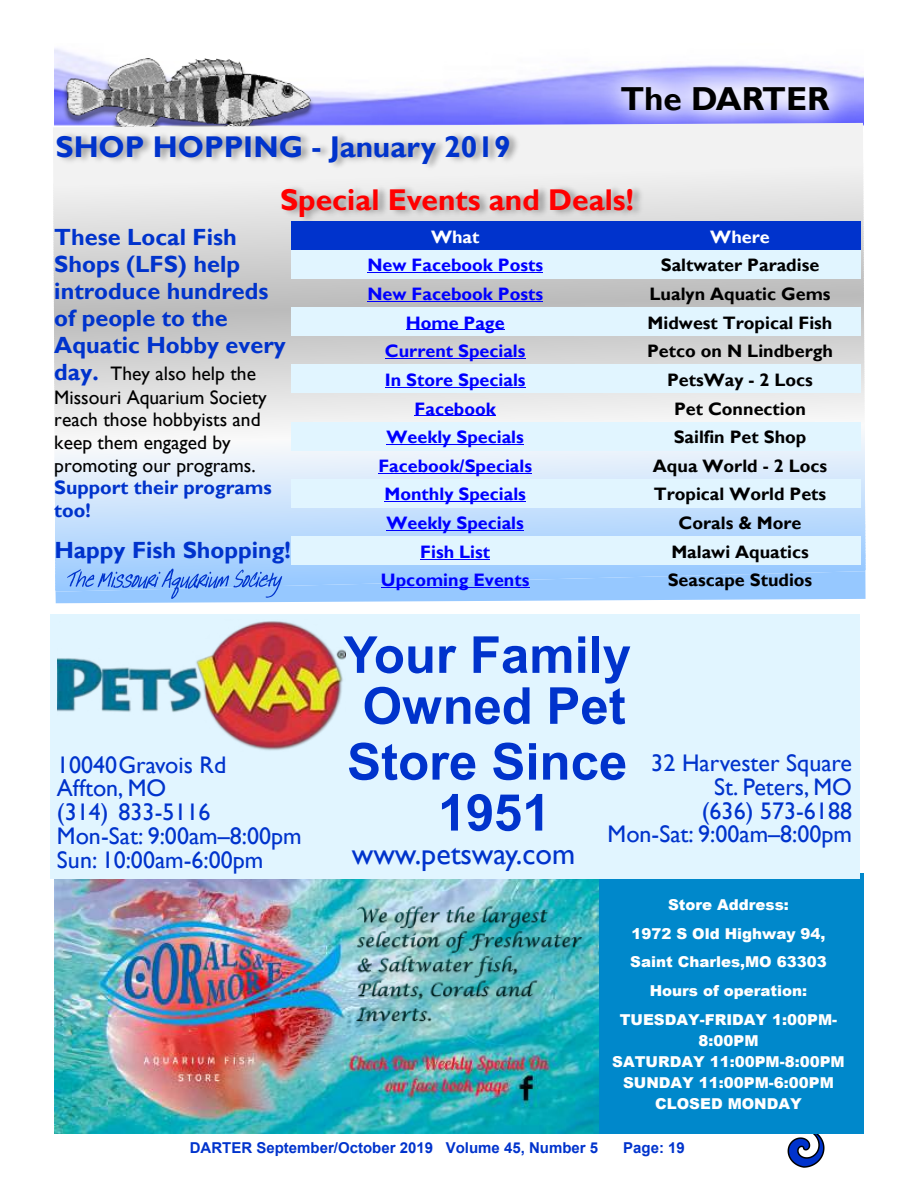
<style>
.page{position:relative;width:918px;height:1188px;background:#fff}
.page>*{position:absolute;margin:0;border:0;box-sizing:border-box;transform-origin:0 0}
.t1{font:700 51px/51px "Arial";color:#03c;text-align:center}
.t2{font:700 33.15px "Gill Sans";color:#000}
.t3{font:700 30px "Gill Sans";color:#03c}
.t4{font:700 30px "Gill Sans";color:#f00}
.t5{font:30px "Gill Sans";color:#03c}
.t6{font:24px/23.9px "Gill Sans";color:#03c}
.t7{font:700 23.4px/27.2px "Gill Sans";color:#03c}
.t8{font:19.5px/22.8px "Gill Sans";color:#000}
.t9{font:700 19.5px/22.6px "Gill Sans";color:#03c}
.t10{font:700 18px "Gill Sans";color:#000}
.t11{font:700 18px "Gill Sans";color:#00f}
.t12{font:700 18px "Gill Sans";color:#fff}
.t13{font:900 15px/28.7px "Arial";color:#fff;text-align:center}
.t14{font:700 15px "Arial";color:#03c}
.s1{font-weight:700;font-size:23.4px;color:#03c}
</style>
<div class="page">
<img style="left:54px;top:48px;width:532px;height:69px">
<img style="left:61px;top:59px;width:255px;height:58px">
<img style="left:66px;top:59px;width:245px;height:58px">
<svg style="left:787px;top:1134px;width:38px;height:34px"></svg>
<div style="left:438px;top:873px;width:426px;height:261px;background:#0088cb"></div>
<img style="left:54px;top:878px;width:545px;height:256px">
<img style="left:346px;top:895px;width:253px;height:176px">
<img style="left:53px;top:117px;width:811px;height:46px">
<svg style="left:53px;top:163px;width:813px;height:440px;background:#c9d9ec"></svg>
<div style="left:50px;top:614px;width:810px;height:264px;background:#e1f5ff"></div>
<img style="left:58px;top:621px;width:287px;height:130px">
<h2 class="t2" style="left:620px;top:87px;width:211px">The DARTER</h2>
<h3 class="t3" style="left:56px;top:136px;width:457px">SHOP HOPPING - January 2019</h3>
<h3 class="t4" style="left:280px;top:189px;width:355px">Special Events and Deals!</h3>
<p class="t12" style="left:431px;top:230px;width:50px">What</p>
<p class="t12" style="left:710px;top:230px;width:61px">Where</p>
<p class="t11" style="left:367px;top:259px;width:177px">New Facebook Posts</p>
<p class="t10" style="left:661px;top:259px;width:160px">Saltwater Paradise</p>
<p class="t11" style="left:367px;top:288px;width:177px">New Facebook Posts</p>
<p class="t10" style="left:650px;top:288px;width:183px">Lualyn Aquatic Gems</p>
<p class="t11" style="left:406px;top:316px;width:100px">Home Page</p>
<p class="t10" style="left:648px;top:316px;width:186px">Midwest Tropical Fish</p>
<p class="t11" style="left:385px;top:345px;width:142px">Current Specials</p>
<p class="t10" style="left:647px;top:345px;width:187px">Petco on N Lindbergh</p>
<p class="t11" style="left:385px;top:373px;width:142px">In Store Specials</p>
<p class="t10" style="left:667px;top:373px;width:147px">PetsWay - 2 Locs</p>
<p class="t11" style="left:415px;top:402px;width:83px">Facebook</p>
<p class="t10" style="left:674px;top:402px;width:133px">Pet Connection</p>
<p class="t11" style="left:387px;top:431px;width:139px">Weekly Specials</p>
<p class="t10" style="left:674px;top:431px;width:134px">Sailfin Pet Shop</p>
<p class="t11" style="left:378px;top:459px;width:155px">Facebook/Specials</p>
<p class="t10" style="left:653px;top:459px;width:176px">Aqua World - 2 Locs</p>
<p class="t11" style="left:385px;top:488px;width:143px">Monthly Specials</p>
<p class="t10" style="left:654px;top:488px;width:174px">Tropical World Pets</p>
<p class="t11" style="left:387px;top:517px;width:139px">Weekly Specials</p>
<p class="t10" style="left:679px;top:517px;width:124px">Corals &amp; More</p>
<p class="t11" style="left:420px;top:545px;width:71px">Fish List</p>
<p class="t10" style="left:671px;top:545px;width:139px">Malawi Aquatics</p>
<p class="t11" style="left:381px;top:574px;width:150px">Upcoming Events</p>
<p class="t10" style="left:668px;top:574px;width:146px">Seascape Studios</p>
<p class="t7" style="left:54px;top:226px;width:233px">These Local Fish<br>Shops (LFS) help introduce hundreds of people to the<br>Aquatic Hobby every</p>
<p class="t8" style="left:54px;top:364px;width:214px"><span class="s1">day.</span> They also help the<br>Missouri Aquarium Society reach those hobbyists and keep them engaged by promoting our programs.</p>
<p class="t9" style="left:54px;top:478px;width:219px">Support their programs too!</p>
<p class="t7" style="left:54px;top:539px;width:238px">Happy Fish Shopping!</p>
<h3 class="t6" style="left:57px;top:755px;width:246px">10040 Gravois Rd<br>Affton, MO<br>(314) 833-5116<br>Mon-Sat: 9:00am–8:00pm<br>Sun: 10:00am-6:00pm</h3>
<h1 class="t1" style="left:344px;top:634px;width:289px">Your Family<br>Owned Pet</h1>
<h1 class="t1" style="left:347px;top:741px;width:282px">Store Since<br>1951</h1>
<h3 class="t6" style="left:608px;top:753px;width:246px;text-align:right">32 Harvester Square<br>St. Peters, MO<br>(636) 573-6188<br>Mon-Sat: 9:00am–8:00pm</h3>
<h3 class="t5" style="left:352px;top:843px;width:225px">www.petsway.com</h3>
<p class="t13" style="left:620px;top:892px;width:219px">Store Address:<br>1972 S Old Highway 94,<br>Saint Charles,MO 63303<br>Hours of operation:<br>TUESDAY-FRIDAY 1:00PM-</p>
<p class="t13" style="left:612px;top:1031px;width:234px;line-height:21.1px">8:00PM<br>SATURDAY 11:00PM-8:00PM<br>SUNDAY 11:00PM-6:00PM<br>CLOSED MONDAY</p>
<p class="t14" style="left:190px;top:1142px;width:410px">DARTER September/October 2019 Volume 45, Number 5</p>
<p class="t14" style="left:623px;top:1142px;width:63px">Page: 19</p>
</div>
